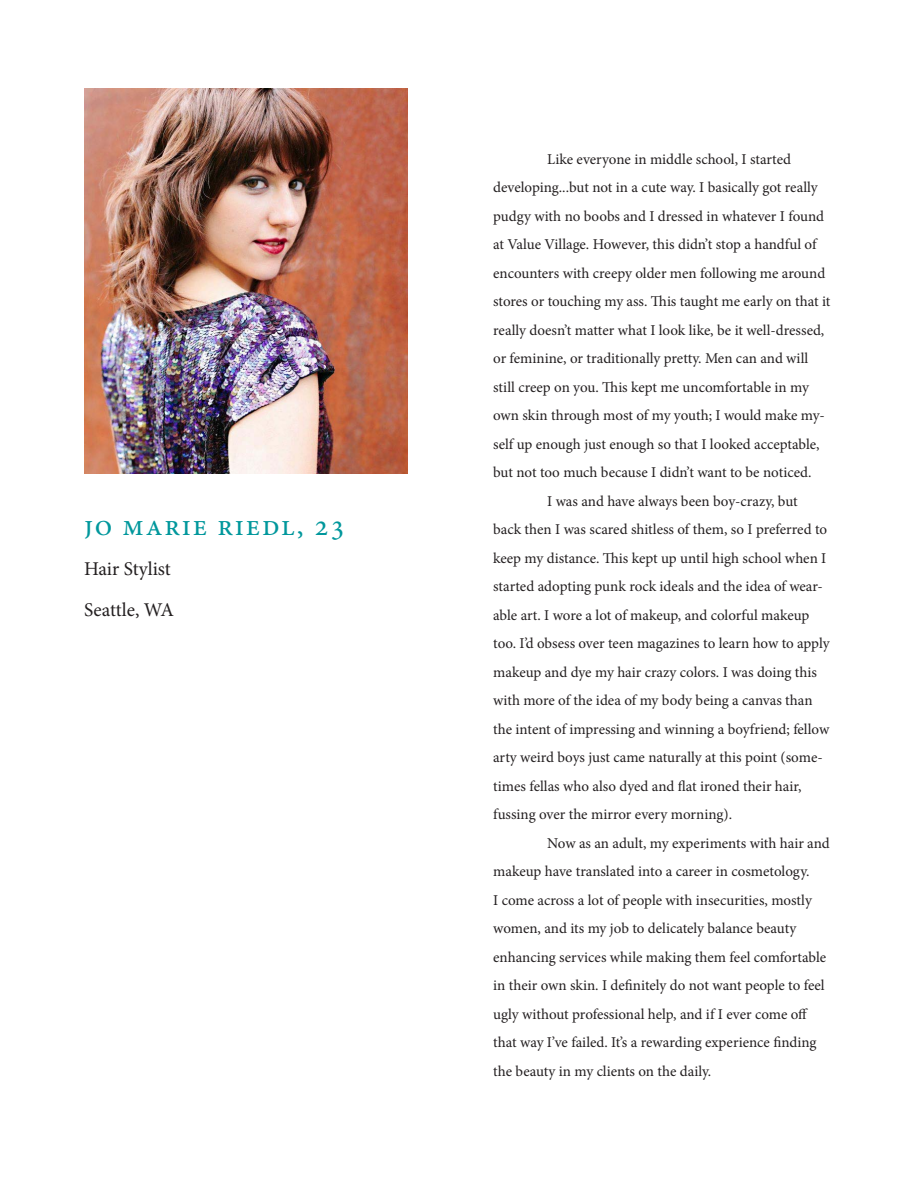
<style>
.page{position:relative;width:918px;height:1188px;background:#fff}
.page>*{position:absolute;margin:0;border:0;box-sizing:border-box;transform-origin:0 0}
.t1{font:30px "Minion Pro";letter-spacing:.06em;color:#00979c}
.t2{font:19.5px/40.5px "Minion Pro";letter-spacing:-.02em;color:#231f20}
.t3{font:15px "Minion Pro";letter-spacing:-.005em;color:#231f20}
</style>
<div class="page">
<img style="left:84px;top:88px;width:324px;height:385px">
<h1 class="t1" style="left:84px;top:505px;width:263px">jo marie riedl, 23</h1>
<h2 class="t2" style="left:84px;top:549px;width:91px">Hair Stylist<br>Seattle, WA</h2>
<p class="t3" style="left:547px;top:149px;width:245px">Like everyone in middle school, I started</p>
<p class="t3" style="left:493px;top:178px;width:326px">developing...but not in a cute way. I basically got really</p>
<p class="t3" style="left:493px;top:206px;width:333px">pudgy with no boobs and I dressed in whatever I found</p>
<p class="t3" style="left:493px;top:235px;width:326px">at Value Village. However, this didn’t stop a handful of</p>
<p class="t3" style="left:493px;top:263px;width:334px">encounters with creepy older men following me around</p>
<p class="t3" style="left:493px;top:292px;width:339px">stores or touching my ass. This taught me early on that it</p>
<p class="t3" style="left:493px;top:320px;width:333px">really doesn’t matter what I look like, be it well-dressed,</p>
<p class="t3" style="left:493px;top:349px;width:317px">or feminine, or traditionally pretty. Men can and will</p>
<p class="t3" style="left:493px;top:377px;width:318px">still creep on you. This kept me uncomfortable in my</p>
<p class="t3" style="left:493px;top:406px;width:333px">own skin through most of my youth; I would make my-</p>
<p class="t3" style="left:493px;top:434px;width:328px">self up enough just enough so that I looked acceptable,</p>
<p class="t3" style="left:493px;top:463px;width:320px">but not too much because I didn’t want to be noticed.</p>
<p class="t3" style="left:547px;top:491px;width:252px">I was and have always been boy-crazy, but</p>
<p class="t3" style="left:493px;top:520px;width:335px">back then I was scared shitless of them, so I preferred to</p>
<p class="t3" style="left:493px;top:548px;width:335px">keep my distance. This kept up until high school when I</p>
<p class="t3" style="left:493px;top:577px;width:331px">started adopting punk rock ideals and the idea of wear-</p>
<p class="t3" style="left:493px;top:605px;width:318px">able art. I wore a lot of makeup, and colorful makeup</p>
<p class="t3" style="left:493px;top:634px;width:338px">too. I’d obsess over teen magazines to learn how to apply</p>
<p class="t3" style="left:493px;top:662px;width:325px">makeup and dye my hair crazy colors. I was doing this</p>
<p class="t3" style="left:493px;top:691px;width:321px">with more of the idea of my body being a canvas than</p>
<p class="t3" style="left:493px;top:719px;width:338px">the intent of impressing and winning a boyfriend; fellow</p>
<p class="t3" style="left:493px;top:748px;width:331px">arty weird boys just came naturally at this point (some-</p>
<p class="t3" style="left:493px;top:776px;width:310px">times fellas who also dyed and flat ironed their hair,</p>
<p class="t3" style="left:493px;top:805px;width:240px">fussing over the mirror every morning).</p>
<p class="t3" style="left:547px;top:833px;width:284px">Now as an adult, my experiments with hair and</p>
<p class="t3" style="left:493px;top:862px;width:318px">makeup have translated into a career in cosmetology.</p>
<p class="t3" style="left:493px;top:890px;width:320px">I come across a lot of people with insecurities, mostly</p>
<p class="t3" style="left:493px;top:919px;width:305px">women, and its my job to delicately balance beauty</p>
<p class="t3" style="left:493px;top:947px;width:335px">enhancing services while making them feel comfortable</p>
<p class="t3" style="left:493px;top:976px;width:333px">in their own skin. I definitely do not want people to feel</p>
<p class="t3" style="left:493px;top:1004px;width:316px">ugly without professional help, and if I ever come off</p>
<p class="t3" style="left:493px;top:1033px;width:325px">that way I’ve failed. It’s a rewarding experience finding</p>
<p class="t3" style="left:493px;top:1061px;width:220px">the beauty in my clients on the daily.</p>
</div>
